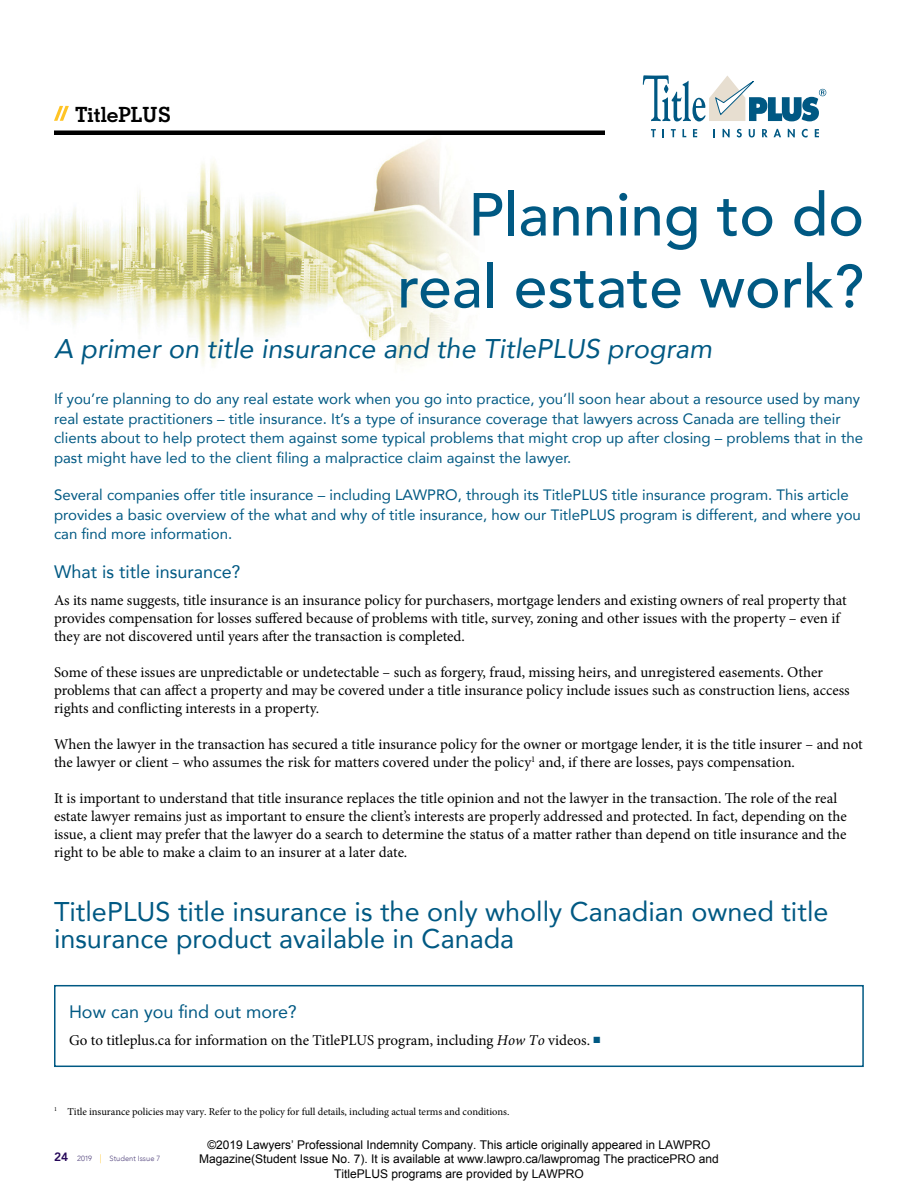
<style>
.page{position:relative;width:918px;height:1188px;background:#fff}
.page>*{position:absolute;margin:0;border:0;box-sizing:border-box;transform-origin:0 0}
.DEPT_-_Title_1{font:500 60px/72px "Avenir";color:#005983;text-align:right}
.DEPT_-_Body_Head_1{font:27px/27px "Avenir";color:#005983}
.DEPT_-_Title_1_Small{font:italic 27px "Avenir";color:#005983}
.t1{font:700 21px "Geometric Slab 703 BT";color:#000}
.DEPT_-_Body_Head_1-2{font:18px "Avenir";color:#005983}
.Body{font:15px/18px "Minion Pro";color:#000}
.DEPT_-_Body_Intro{font:15px/19.5px "Avenir";color:#005983}
.DEPT_-_Body_Head_1-3{font:15px "Minion Pro";color:#000}
.t2{font:12px/14.4px "Arial";color:#000;text-align:center}
.Footnote{font:10.5px "Minion Pro";letter-spacing:-.005em;color:#000}
.t3{font:300 7.5px "Avenir";color:#51437c}
.t4{font:6.15px "Minion Pro";color:#000}
.s1{font-style:italic}
.s2{color:#005983}
.s3{font-weight:800;font-size:12px;color:#260859}
.s4{font-size:9px;color:#ffc425}
</style>
<div class="page">
<img style="left:20px;top:105px;width:449px;height:260px">
<svg style="left:54px;top:106px;width:15px;height:15px"></svg>
<svg style="left:651px;top:129px;width:5px;height:8px"></svg>
<svg style="left:671px;top:129px;width:5px;height:8px"></svg>
<svg style="left:682px;top:129px;width:4px;height:8px"></svg>
<svg style="left:693px;top:129px;width:4px;height:8px"></svg>
<svg style="left:723px;top:129px;width:7px;height:8px"></svg>
<svg style="left:737px;top:129px;width:5px;height:8px"></svg>
<svg style="left:749px;top:129px;width:6px;height:8px"></svg>
<svg style="left:762px;top:129px;width:6px;height:8px"></svg>
<svg style="left:774px;top:129px;width:7px;height:8px"></svg>
<svg style="left:788px;top:129px;width:7px;height:8px"></svg>
<svg style="left:802px;top:129px;width:6px;height:8px"></svg>
<svg style="left:815px;top:129px;width:4px;height:8px"></svg>
<svg style="left:643px;top:75px;width:183px;height:46px"></svg>
<img style="left:0;top:152px;width:45px;height:158px">
<div style="left:54px;top:985px;width:810px;height:82px;border:2px solid #005983"></div>
<div style="left:54px;top:130px;width:551px;height:5px;background:#000"></div>
<p class="t1" style="left:75px;top:102px;width:98px">TitlePLUS</p>
<p class="DEPT_-_Title_1" style="left:397px;top:175px;width:468px">Planning to do real estate work?</p>
<p class="DEPT_-_Title_1_Small" style="left:54px;top:332px;width:660px">A primer on title insurance and the TitlePLUS program</p>
<p class="DEPT_-_Body_Intro" style="left:54px;top:389px;width:811px">If you’re planning to do any real estate work when you go into practice, you’ll soon hear about a resource used by many real estate practitioners – title insurance. It’s a type of insurance coverage that lawyers across Canada are telling their clients about to help protect them against some typical problems that might crop up after closing – problems that in the past might have led to the client filing a malpractice claim against the lawyer.</p>
<p class="DEPT_-_Body_Intro" style="left:54px;top:485px;width:808px">Several companies offer title insurance – including LAWPRO, through its TitlePLUS title insurance program. This article provides a basic overview of the what and why of title insurance, how our TitlePLUS program is different, and where you can find more information.</p>
<p class="DEPT_-_Body_Head_1-2" style="left:54px;top:558px;width:188px">What is title insurance?</p>
<p class="Body" style="left:54px;top:592px;width:794px">As its name suggests, title insurance is an insurance policy for purchasers, mortgage lenders and existing owners of real property that provides compensation for losses suffered because of problems with title, survey, zoning and other issues with the property – even if they are not discovered until years after the transaction is completed.</p>
<p class="Body" style="left:54px;top:664px;width:797px">Some of these issues are unpredictable or undetectable – such as forgery, fraud, missing heirs, and unregistered easements. Other problems that can affect a property and may be covered under a title insurance policy include issues such as construction liens, access rights and conflicting interests in a property.</p>
<p class="Body" style="left:54px;top:736px;width:810px">When the lawyer in the transaction has secured a title insurance policy for the owner or mortgage lender, it is the title insurer – and not the lawyer or client – who assumes the risk for matters covered under the policy<sup>1</sup> and, if there are losses, pays compensation.</p>
<p class="Body" style="left:54px;top:790px;width:794px">It is important to understand that title insurance replaces the title opinion and not the lawyer in the transaction. The role of the real estate lawyer remains just as important to ensure the client’s interests are properly addressed and protected. In fact, depending on the issue, a client may prefer that the lawyer do a search to determine the status of a matter rather than depend on title insurance and the right to be able to make a claim to an insurer at a later date.</p>
<p class="DEPT_-_Body_Head_1" style="left:54px;top:897px;width:776px">TitlePLUS title insurance is the only wholly Canadian owned title insurance product available in Canada</p>
<p class="DEPT_-_Body_Head_1-2" style="left:69px;top:997px;width:229px">How can you find out more?</p>
<p class="DEPT_-_Body_Head_1-3" style="left:69px;top:1030px;width:533px">Go to titleplus.ca for information on the TitlePLUS program, including <span class="s1">How To</span> videos. <span class="s2">■</span></p>
<p class="t4" style="left:54px;top:1105px;width:4px">1</p>
<p class="Footnote" style="left:68px;top:1104px;width:443px">Title insurance policies may vary. Refer to the policy for full details, including actual terms and conditions.</p>
<p class="t2" style="left:199px;top:1138px;width:521px">©2019 Lawyers’ Professional Indemnity Company. This article originally appeared in LAWPRO<br>Magazine(Student Issue No. 7). It is available at www.lawpro.ca/lawpromag The practicePRO and<br>TitlePLUS programs are provided by LAWPRO</p>
<p class="t3" style="left:54px;top:1154px;width:108px"><span class="s3">24</span> 2019 <span class="s4">|</span> Student Issue 7</p>
</div>
